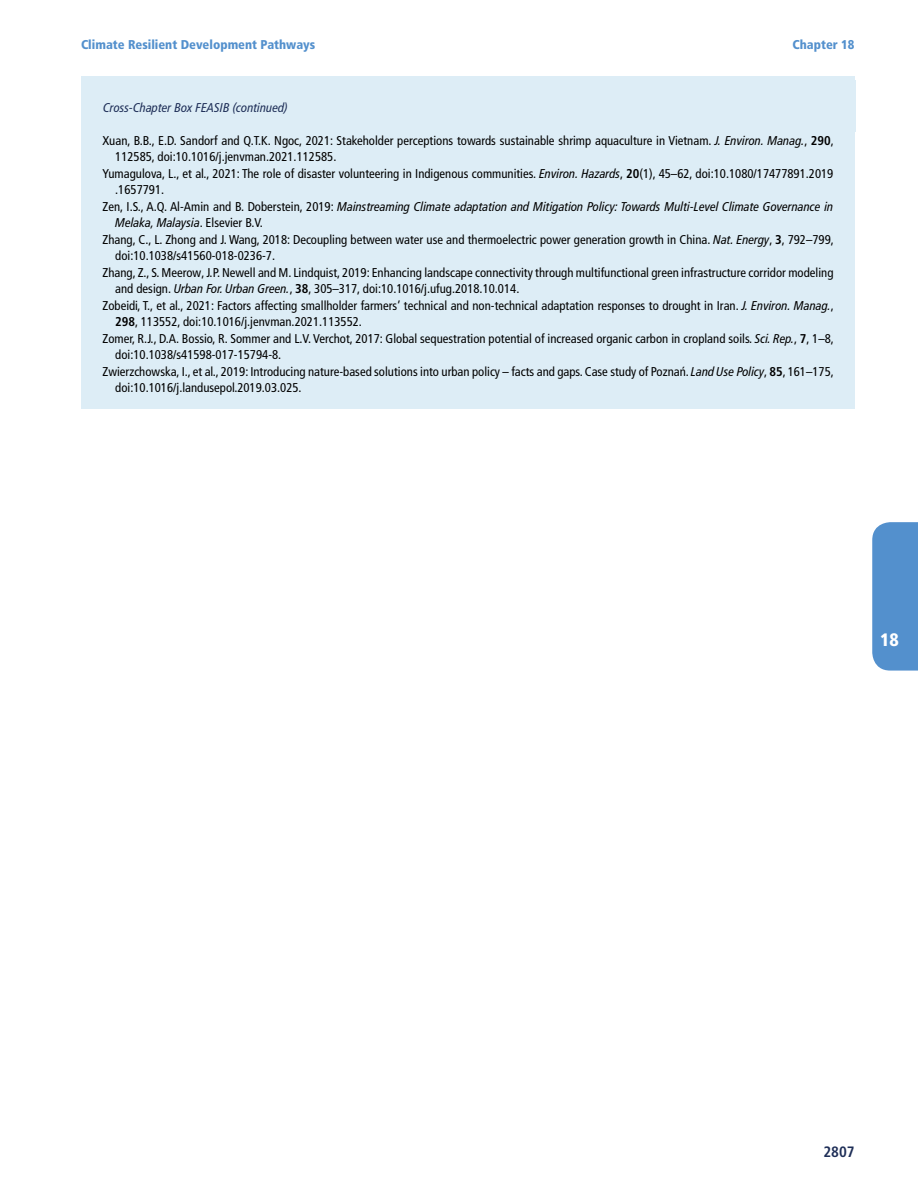
<style>
.page{position:relative;width:918px;height:1188px;background:#fff}
.page>*{position:absolute;margin:0;border:0;box-sizing:border-box;transform-origin:0 0}
.t1{font:900 condensed 18px "Frutiger LT Pro";color:#fff}
.t2{font:700 condensed 15px "Frutiger LT Pro";color:#1e2e57}
.t3{font:condensed 12.75px "Frutiger LT Pro";color:#000}
.t4{font:italic condensed 12.75px "Frutiger LT Pro";color:#000}
.t5{font:900 condensed 12.75px "Frutiger LT Pro";color:#5390cd}
.t6{font:italic condensed 12.75px "Frutiger LT Pro";color:#1e2e57}
.s1{font-style:italic}
.s2{font-weight:700}
.s3{font-style:normal}
</style>
<div class="page">
<div style="left:872px;top:522px;width:46px;height:149px;background:#5390cd"></div>
<div style="left:81px;top:77px;width:774px;height:332px;background:#ddedf6"></div>
<p class="t5" style="left:81px;top:37px;width:236px">Climate Resilient Development Pathways</p>
<p class="t5" style="left:793px;top:37px;width:63px">Chapter 18</p>
<p class="t6" style="left:103px;top:100px;width:186px">Cross-Chapter Box FEASIB (continued)</p>
<p class="t3" style="left:102px;top:133px;width:733px">Xuan, B.B., E.D. Sandorf and Q.T.K. Ngoc, 2021: Stakeholder perceptions towards sustainable shrimp aquaculture in Vietnam. <span class="s1">J. Environ. Manag.</span>, <span class="s2">290</span>,</p>
<p class="t3" style="left:115px;top:149px;width:223px">112585, doi:10.1016/j.jenvman.2021.112585.</p>
<p class="t3" style="left:102px;top:166px;width:732px">Yumagulova, L., et al., 2021: The role of disaster volunteering in Indigenous communities. <span class="s1">Environ. Hazards</span>, <span class="s2">20</span>(1), 45–62, doi:10.1080/17477891.2019</p>
<p class="t3" style="left:115px;top:182px;width:50px">.1657791.</p>
<p class="t4" style="left:102px;top:199px;width:732px"><span class="s3">Zen, I.S., A.Q. Al-Amin and B. Doberstein, 2019:</span> Mainstreaming Climate adaptation and Mitigation Policy: Towards Multi-Level Climate Governance in</p>
<p class="t4" style="left:115px;top:215px;width:149px">Melaka, Malaysia<span class="s3">. Elsevier B.V.</span></p>
<p class="t3" style="left:102px;top:232px;width:733px">Zhang, C., L. Zhong and J. Wang, 2018: Decoupling between water use and thermoelectric power generation growth in China. <span class="s1">Nat. Energy</span>, <span class="s2">3</span>, 792–799,</p>
<p class="t3" style="left:115px;top:248px;width:161px">doi:10.1038/s41560-018-0236-7.</p>
<p class="t3" style="left:103px;top:265px;width:732px">Zhang, Z., S. Meerow, J.P. Newell and M. Lindquist, 2019: Enhancing landscape connectivity through multifunctional green infrastructure corridor modeling</p>
<p class="t3" style="left:115px;top:281px;width:406px">and design. <span class="s1">Urban For. Urban Green.</span>, <span class="s2">38</span>, 305–317, doi:10.1016/j.ufug.2018.10.014.</p>
<p class="t3" style="left:103px;top:298px;width:733px">Zobeidi, T., et al., 2021: Factors affecting smallholder farmers’ technical and non-technical adaptation responses to drought in Iran. <span class="s1">J. Environ. Manag.</span>,</p>
<p class="t3" style="left:115px;top:314px;width:248px"><span class="s2">298</span>, 113552, doi:10.1016/j.jenvman.2021.113552.</p>
<p class="t3" style="left:103px;top:331px;width:733px">Zomer, R.J., D.A. Bossio, R. Sommer and L.V. Verchot, 2017: Global sequestration potential of increased organic carbon in cropland soils. <span class="s1">Sci. Rep.</span>, <span class="s2">7</span>, 1–8,</p>
<p class="t3" style="left:115px;top:347px;width:168px">doi:10.1038/s41598-017-15794-8.</p>
<p class="t3" style="left:103px;top:364px;width:733px">Zwierzchowska, I., et al., 2019: Introducing nature-based solutions into urban policy – facts and gaps. Case study of Poznań. <span class="s1">Land Use Policy</span>, <span class="s2">85</span>, 161–175,</p>
<p class="t3" style="left:115px;top:380px;width:188px">doi:10.1016/j.landusepol.2019.03.025.</p>
<h1 class="t1" style="left:880px;top:629px;width:20px">18</h1>
<p class="t2" style="left:823px;top:1143px;width:33px">2807</p>
</div>
